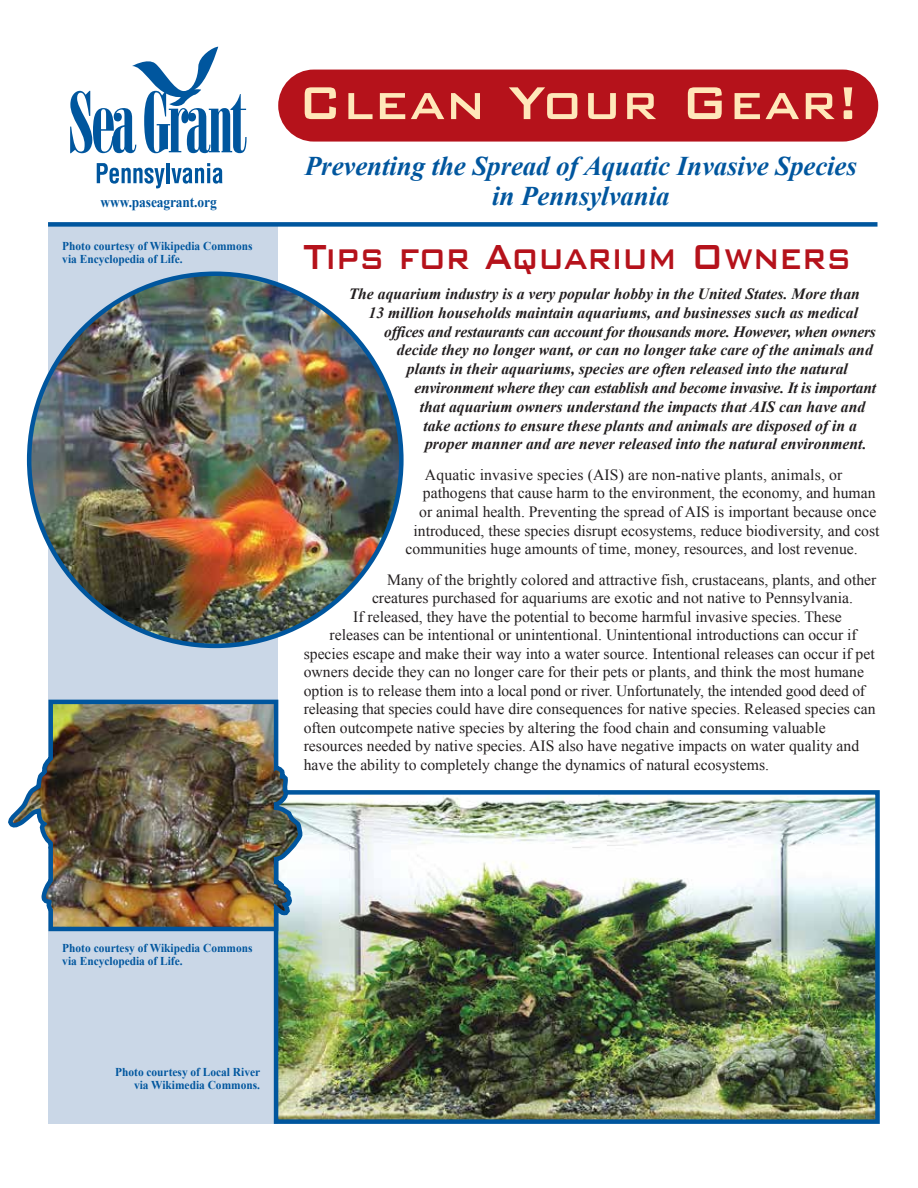
<style>
.page{position:relative;width:918px;height:1188px;background:#fff}
.page>*{position:absolute;margin:0;border:0;box-sizing:border-box;transform-origin:0 0}
.t1{font:500 61.5px "Bank Gothic BT";letter-spacing:.015em;color:#ffe8ba;scale:.9 1}
.t2{font:500 46.5px "Bank Gothic BT";color:#b5121b;scale:.8 1}
.t3{font:italic 700 27px "Times New Roman";letter-spacing:-.005em;color:#00569e}
.t4{font:15.6px "Times New Roman";color:#231f20}
.t5{font:italic 700 15.6px "Times New Roman";color:#231f20}
.t6{font:700 15px "Times New Roman";letter-spacing:-.01em;color:#00569e;scale:.9 1}
.t7{font:700 12px/13.5px "Times New Roman";color:#00569e;scale:.95 1}
</style>
<div class="page">
<img style="left:279px;top:795px;width:596px;height:324px">
<div style="left:49px;top:226px;width:229px;height:898px;background:#cad7e7"></div>
<div style="left:48px;top:222px;width:830px;height:5px;background:#00569e"></div>
<svg style="left:70px;top:47px;width:177px;height:106px"></svg>
<svg style="left:97px;top:163px;width:68px;height:26px"></svg>
<hr style="left:167px;top:163px;width:3px;height:20px;background:#00569e">
<svg style="left:171px;top:163px;width:51px;height:21px"></svg>
<div style="left:278px;top:70px;width:600px;height:72px;background:#b5121b;border-radius:36px"></div>
<div style="left:274px;top:790px;width:606px;height:334px;border:4px solid #00569e"></div>
<img style="left:29px;top:274px;width:372px;height:372px;border-radius:186px">
<svg style="left:8px;top:695px;width:300px;height:241px"></svg>
<img style="left:11px;top:704px;width:287px;height:223px">
<h1 class="t1" style="left:298px;top:69px;width:624px">Clean Your Gear!</h1>
<h3 class="t3" style="left:305px;top:147px;width:554px">Preventing the Spread of Aquatic Invasive Species</h3>
<p class="t6" style="left:101px;top:191px;width:131px">www.paseagrant.org</p>
<h3 class="t3" style="left:492px;top:177px;width:179px">in Pennsylvania</h3>
<h2 class="t2" style="left:304px;top:231px;width:686px">Tips for Aquarium Owners</h2>
<p class="t7" style="left:62px;top:239px;width:202px">Photo courtesy of Wikipedia Commons via Encyclopedia of Life.</p>
<p class="t5" style="left:349px;top:283px;width:513px">The aquarium industry is a very popular hobby in the United States. More than</p>
<p class="t5" style="left:369px;top:302px;width:491px">13 million households maintain aquariums, and businesses such as medical</p>
<p class="t5" style="left:384px;top:320px;width:493px">offices and restaurants can account for thousands more. However, when owners</p>
<p class="t5" style="left:397px;top:339px;width:477px">decide they no longer want, or can no longer take care of the animals and</p>
<p class="t5" style="left:407px;top:358px;width:443px">plants in their aquariums, species are often released into the natural</p>
<p class="t5" style="left:414px;top:377px;width:463px">environment where they can establish and become invasive. It is important</p>
<p class="t5" style="left:420px;top:396px;width:447px">that aquarium owners understand the impacts that AIS can have and</p>
<p class="t5" style="left:423px;top:415px;width:435px">take actions to ensure these plants and animals are disposed of in a</p>
<p class="t5" style="left:425px;top:433px;width:443px">proper manner and are never released into the natural environment.</p>
<p class="t4" style="left:425px;top:464px;width:419px">Aquatic invasive species (AIS) are non-native plants, animals, or</p>
<p class="t4" style="left:423px;top:483px;width:454px">pathogens that cause harm to the environment, the economy, and human</p>
<p class="t4" style="left:419px;top:501px;width:459px">or animal health. Preventing the spread of AIS is important because once</p>
<p class="t4" style="left:414px;top:520px;width:468px">introduced, these species disrupt ecosystems, reduce biodiversity, and cost</p>
<p class="t4" style="left:406px;top:538px;width:454px">communities huge amounts of time, money, resources, and lost revenue.</p>
<p class="t4" style="left:387px;top:569px;width:491px">Many of the brightly colored and attractive fish, crustaceans, plants, and other</p>
<p class="t4" style="left:372px;top:587px;width:483px">creatures purchased for aquariums are exotic and not native to Pennsylvania.</p>
<p class="t4" style="left:353px;top:606px;width:490px">If released, they have the potential to become harmful invasive species. These</p>
<p class="t4" style="left:330px;top:624px;width:529px">releases can be intentional or unintentional. Unintentional introductions can occur if</p>
<p class="t4" style="left:304px;top:643px;width:573px">species escape and make their way into a water source. Intentional releases can occur if pet</p>
<p class="t4" style="left:304px;top:662px;width:562px">owners decide they can no longer care for their pets or plants, and think the most humane</p>
<p class="t4" style="left:304px;top:680px;width:563px">option is to release them into a local pond or river. Unfortunately, the intended good deed of</p>
<p class="t4" style="left:304px;top:699px;width:573px">releasing that species could have dire consequences for native species. Released species can</p>
<p class="t4" style="left:304px;top:717px;width:523px">often outcompete native species by altering the food chain and consuming valuable</p>
<p class="t4" style="left:304px;top:736px;width:557px">resources needed by native species. AIS also have negative impacts on water quality and</p>
<p class="t4" style="left:304px;top:754px;width:467px">have the ability to completely change the dynamics of natural ecosystems.</p>
<p class="t7" style="left:62px;top:941px;width:202px">Photo courtesy of Wikipedia Commons via Encyclopedia of Life.</p>
<p class="t7" style="left:115px;top:1065px;width:154px;text-align:right">Photo courtesy of Local River via Wikimedia Commons.</p>
</div>
